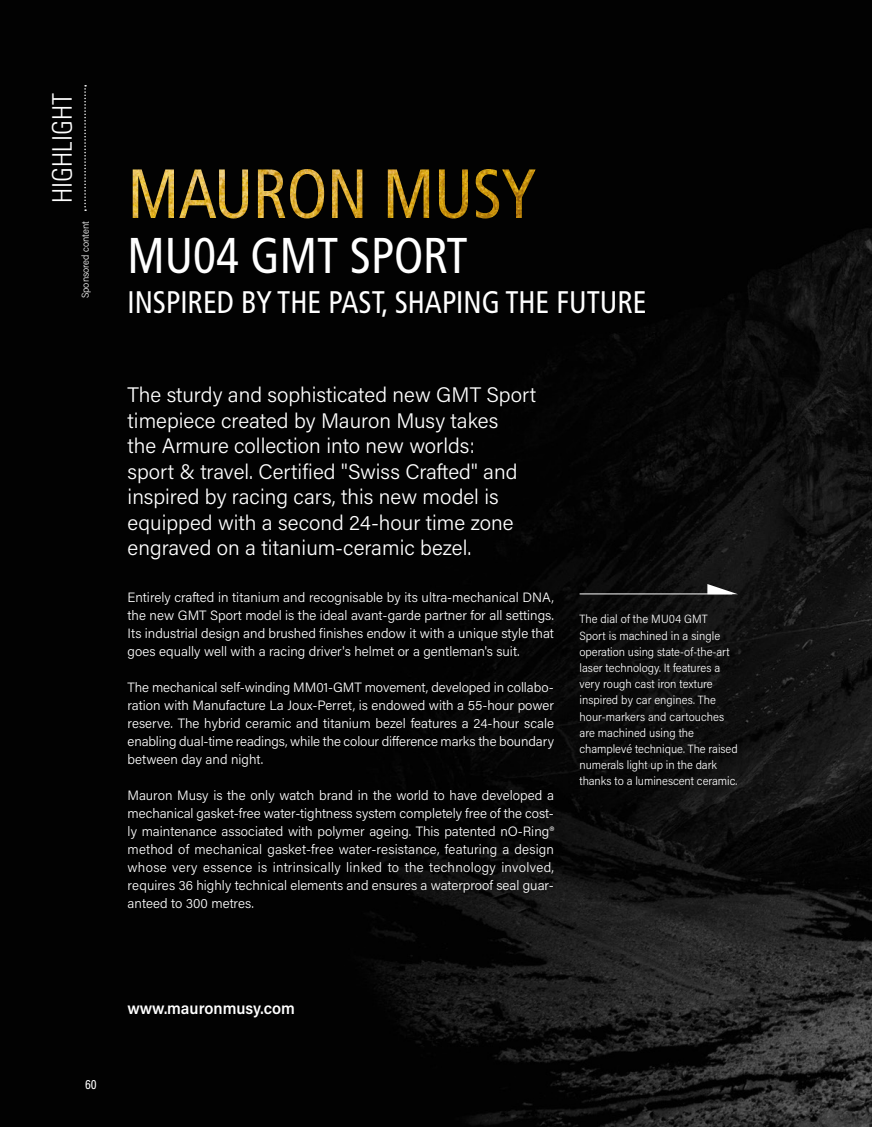
<style>
.page{position:relative;width:872px;height:1127px;background:#fff}
.page>*{position:absolute;margin:0;border:0;box-sizing:border-box;transform-origin:0 0}
.t1{font:condensed 50.25px "Frutiger";color:#fff;scale:.95 1}
.t2{font:condensed 31.2px "Frutiger";color:#fff;scale:.95 1}
.t3{font:300 condensed 27px "Univers LT Std";color:#fff}
.t4{font:300 21px/25.5px "Acumin Pro";color:#fff}
.t5{font:600 16.5px "Acumin Pro Semi Cond";color:#fff}
.t6{font:300 13.5px/18px "Acumin Pro";color:#fff;text-align:justify}
.t7{font:500 13.5px "Acumin Pro Cond";color:#fff}
.t8{font:300 12px/16.2px "Acumin Pro Semi Cond";color:#fff}
.t9{font:300 10.05px "Acumin Pro Semi Cond";color:#fff}
</style>
<div class="page">
<img style="left:0;top:0;width:872px;height:1127px">
<img style="left:133px;top:169px;width:402px;height:49px">
<hr style="left:579px;top:594px;width:153px;height:1px;background:#fff">
<svg style="left:707px;top:584px;width:31px;height:10px"></svg>
<svg style="left:84px;top:85px;width:2px;height:126px"></svg>
<h3 class="t3" style="left:46px;top:203px;width:111px;rotate:-90deg">HIGHLIGHT</h3>
<p class="t9" style="left:78px;top:298px;width:79px;rotate:-90deg">Sponsored content</p>
<h1 class="t1" style="left:128px;top:227px;width:359px">MU04 GMT SPORT</h1>
<h2 class="t2" style="left:128px;top:284px;width:548px">INSPIRED BY THE PAST, SHAPING THE FUTURE</h2>
<p class="t4" style="left:128px;top:381px;width:410px">The sturdy and sophisticated new GMT Sport timepiece created by Mauron Musy takes<br>the Armure collection into new worlds:<br>sport &amp; travel. Certified "Swiss Crafted" and inspired by racing cars, this new model is equipped with a second 24-hour time zone engraved on a titanium-ceramic bezel.</p>
<p class="t6" style="left:128px;top:587px;width:428px">Entirely crafted in titanium and recognisable by its ultra-mechanical DNA, the new GMT Sport model is the ideal avant-garde partner for all settings.<br>Its industrial design and brushed finishes endow it with a unique style that goes equally well with a racing driver's helmet or a gentleman's suit.</p>
<p class="t6" style="left:128px;top:677px;width:428px">The mechanical self-winding MM01-GMT movement, developed in collabo&shy;ration with Manufacture La Joux-Perret, is endowed with a 55-hour power reserve. The hybrid ceramic and titanium bezel features a 24-hour scale enabling dual-time readings, while the colour difference marks the boundary between day and night.</p>
<p class="t6" style="left:128px;top:785px;width:428px">Mauron Musy is the only watch brand in the world to have developed a mechanical gasket-free water-tightness system completely free of the cost&shy;ly maintenance associated with polymer ageing. This patented nO-Ring® method of mechanical gasket-free water-resistance, featuring a design whose very essence is intrinsically linked to the technology involved, requires 36 highly technical elements and ensures a waterproof seal guar&shy;anteed to 300 metres.</p>
<p class="t8" style="left:579px;top:610px;width:160px">The dial of the MU04 GMT<br>Sport is machined in a single operation using state-of-the-art laser technology. It features a very rough cast iron texture inspired by car engines. The hour-markers and cartouches are machined using the champlevé technique. The raised numerals light up in the dark thanks to a luminescent ceramic.</p>
<p class="t7" style="left:85px;top:1076px;width:13px">60</p>
<p class="t5" style="left:128px;top:997px;width:169px">www.mauronmusy.com</p>
</div>
